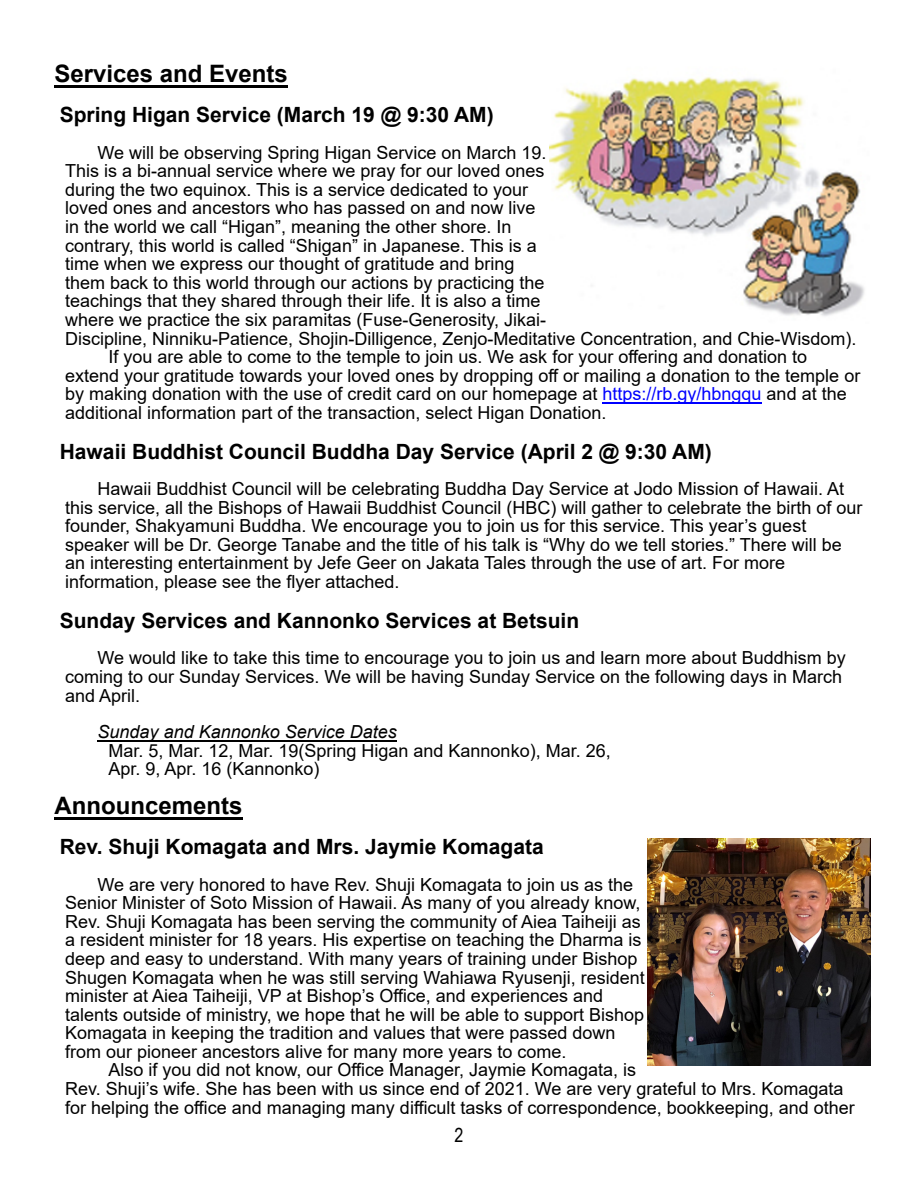
<style>
.page{position:relative;width:918px;height:1188px;background:#fff}
.page>*{position:absolute;margin:0;border:0;box-sizing:border-box;transform-origin:0 0}
.t1{font:700 24px "Arial";color:#000}
.t2{font:700 21px "Arial";color:#000}
.t3{font:19.5px "Arial Narrow";color:#000}
.t4{font:18px/18.6px "Arial";color:#000}
.t5{font:italic 18px "Arial";color:#000}
.s1{color:#00f}
</style>
<div class="page">
<hr style="left:54px;top:85px;width:234px;height:2px;background:#000">
<hr style="left:603px;top:402px;width:159px;height:2px;background:#00f">
<hr style="left:98px;top:740px;width:299px;height:1px;background:#000">
<hr style="left:54px;top:817px;width:188px;height:2px;background:#000">
<img style="left:550px;top:77px;width:315px;height:239px">
<img style="left:648px;top:839px;width:222px;height:227px">
<h1 class="t1" style="left:54px;top:65px;width:235px">Services and Events</h1>
<p class="t2" style="left:60px;top:107px;width:436px">Spring Higan Service (March 19 @ 9:30 AM)</p>
<p class="t4" style="left:98px;top:145px;width:450px">We will be observing Spring Higan Service on March 19.</p>
<p class="t4" style="left:65px;top:163px;width:481px">This is a bi-annual service where we pray for our loved ones</p>
<p class="t4" style="left:65px;top:182px;width:464px">during the two equinox. This is a service dedicated to your</p>
<p class="t4" style="left:65px;top:200px;width:472px">loved ones and ancestors who has passed on and now live</p>
<p class="t4" style="left:65px;top:219px;width:448px">in the world we call “Higan”, meaning the other shore. In</p>
<p class="t4" style="left:65px;top:238px;width:473px">contrary, this world is called “Shigan” in Japanese. This is a</p>
<p class="t4" style="left:65px;top:256px;width:451px">time when we express our thought of gratitude and bring</p>
<p class="t4" style="left:65px;top:275px;width:481px">them back to this world through our actions by practicing the</p>
<p class="t4" style="left:65px;top:293px;width:477px">teachings that they shared through their life. It is also a time</p>
<p class="t4" style="left:65px;top:312px;width:482px">where we practice the six paramitas (Fuse-Generosity, Jikai-</p>
<p class="t4" style="left:65px;top:331px;width:793px">Discipline, Ninniku-Patience, Shojin-Dilligence, Zenjo-Meditative Concentration, and Chie-Wisdom).</p>
<p class="t4" style="left:108px;top:349px;width:700px">If you are able to come to the temple to join us. We ask for your offering and donation to</p>
<p class="t4" style="left:65px;top:368px;width:797px">extend your gratitude towards your loved ones by dropping off or mailing a donation to the temple or</p>
<p class="t4" style="left:65px;top:386px;width:783px">by making donation with the use of credit card on our homepage at <span class="s1">https://rb.gy/hbngqu</span> and at the</p>
<p class="t4" style="left:65px;top:405px;width:543px">additional information part of the transaction, select Higan Donation.</p>
<p class="t2" style="left:60px;top:443px;width:654px">Hawaii Buddhist Council Buddha Day Service (April 2 @ 9:30 AM)</p>
<p class="t4" style="left:65px;top:481px;width:799px;text-indent:32px">Hawaii Buddhist Council will be celebrating Buddha Day Service at Jodo Mission of Hawaii. At this service, all the Bishops of Hawaii Buddhist Council (HBC) will gather to celebrate the birth of our founder, Shakyamuni Buddha. We encourage you to join us for this service. This year’s guest speaker will be Dr. George Tanabe and the title of his talk is “Why do we tell stories.” There will be an interesting entertainment by Jefe Geer on Jakata Tales through the use of art. For more information, please see the flyer attached.</p>
<p class="t2" style="left:60px;top:612px;width:521px">Sunday Services and Kannonko Services at Betsuin</p>
<p class="t4" style="left:65px;top:650px;width:782px;text-indent:32px">We would like to take this time to encourage you to join us and learn more about Buddhism by coming to our Sunday Services. We will be having Sunday Service on the following days in March and April.</p>
<p class="t5" style="left:98px;top:725px;width:301px">Sunday and Kannonko Service Dates</p>
<p class="t4" style="left:108px;top:743px;width:504px">Mar. 5, Mar. 12, Mar. 19(Spring Higan and Kannonko), Mar. 26,<br>Apr. 9, Apr. 16 (Kannonko)</p>
<h1 class="t1" style="left:54px;top:797px;width:190px">Announcements</h1>
<p class="t2" style="left:60px;top:839px;width:485px">Rev. Shuji Komagata and Mrs. Jaymie Komagata</p>
<p class="t4" style="left:65px;top:877px;width:581px;text-indent:32px">We are very honored to have Rev. Shuji Komagata to join us as the Senior Minister of Soto Mission of Hawaii. As many of you already know, Rev. Shuji Komagata has been serving the community of Aiea Taiheĳi as a resident minister for 18 years. His expertise on teaching the Dharma is deep and easy to understand. With many years of training under Bishop Shugen Komagata when he was still serving Wahiawa Ryusenji, resident minister at Aiea Taiheĳi, VP at Bishop’s Office, and experiences and talents outside of ministry, we hope that he will be able to support Bishop Komagata in keeping the tradition and values that were passed down from our pioneer ancestors alive for many more years to come.</p>
<p class="t4" style="left:65px;top:1063px;width:791px;text-indent:43px">Also if you did not know, our Office Manager, Jaymie Komagata, is<br>Rev. Shuji’s wife. She has been with us since end of 2021. We are very grateful to Mrs. Komagata for helping the office and managing many difficult tasks of correspondence, bookkeeping, and other</p>
<p class="t3" style="left:455px;top:1127px;width:10px">2</p>
</div>
